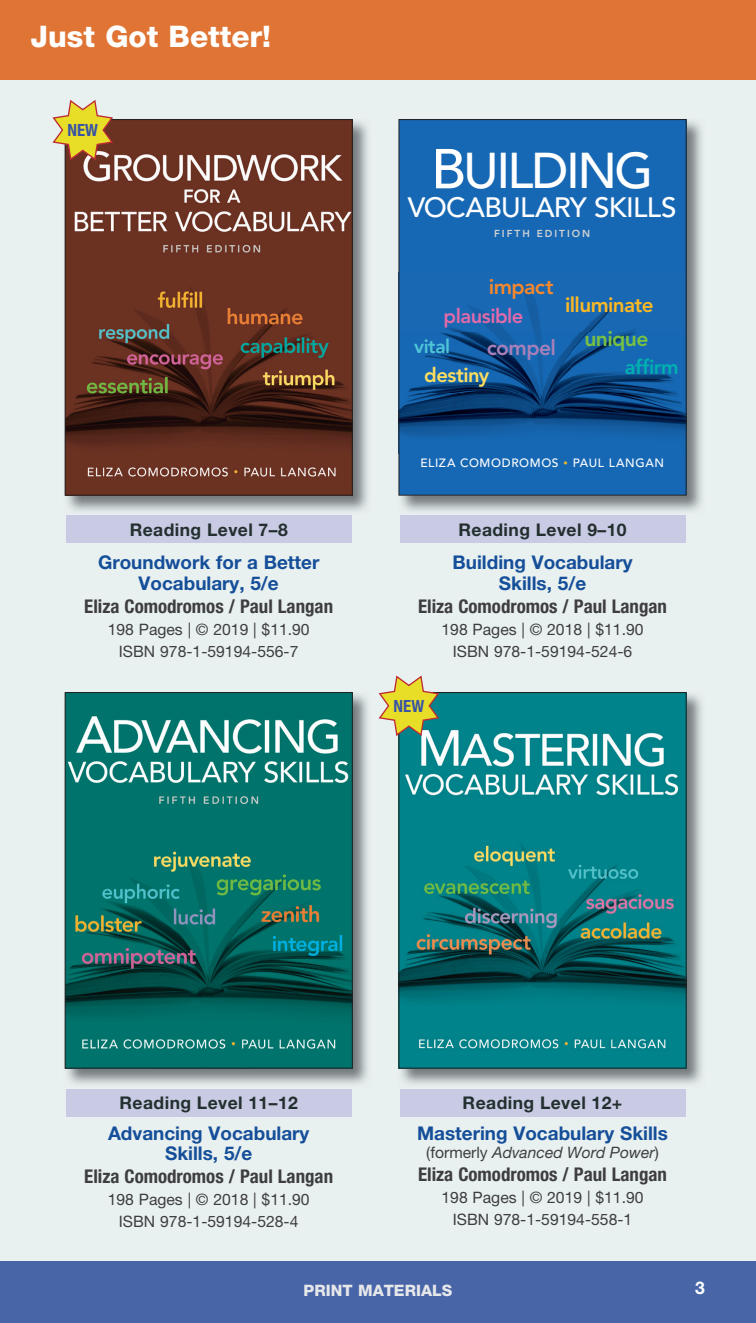
<style>
.page{position:relative;width:756px;height:1323px;background:#fff}
.page>*{position:absolute;margin:0;border:0;box-sizing:border-box;transform-origin:0 0}
.t1{font:500 49.88px "Avenir LT Pro";letter-spacing:-.05em;color:#fff}
.t2{font:800 29.75px "Helvetica Neue LT Std";color:#fff}
.t3{font:500 27.82px "Avenir LT Pro";letter-spacing:-.025em;color:#fff}
.t4{font:800 21.18px "Avenir LT Pro";color:#79c142}
.t5{font:800 21.18px "Avenir LT Pro";letter-spacing:-.025em;color:#a880b9}
.t6{font:800 21.18px "Avenir LT Pro";letter-spacing:-.025em;color:#f5882e}
.t7{font:800 20.65px "Avenir LT Pro";letter-spacing:-.025em;color:#fcb825}
.t8{font:800 20.12px "Avenir LT Pro";letter-spacing:-.025em;color:#e16aa9}
.t9{font:800 20.12px "Avenir LT Pro";color:#ffde5d}
.t10{font:800 20.12px "Avenir LT Pro";color:#00b1b0}
.t11{font:800 19.25px "Avenir LT Pro";color:#4fc5d8}
.t12{font:700 18.9px/20.5px "Helvetica Neue LT Std";color:#154e99;text-align:center}
.t13{font:700 condensed 18.9px "Helvetica Neue LT Std";color:#3e3e3f}
.t14{font:700 17.5px "Helvetica Neue LT Std";letter-spacing:.025em;color:#232f2f}
.t15{font:700 17.5px "Helvetica Neue LT Std";color:#fff}
.t16{font:700 condensed 16.8px "Helvetica Neue LT Std";color:#3954a4}
.t17{font:15.75px/22.1px "Helvetica Neue LT Std";color:#3e3e3f;text-align:center}
.t18{font:italic 15.75px "Helvetica Neue LT Std";color:#3e3e3f}
.t19{font:800 15.75px "Helvetica Neue LT Std";color:#e6e7e9}
.t20{font:500 11.9px "Avenir LT Pro";letter-spacing:.055em;color:#fff}
.t21{font:800 10.15px "Avenir LT Pro";letter-spacing:.195em;color:#d1d2d4}
.s1{font-size:55.65px}
.s2{font-size:8.58px;color:#fcb825}
.s3{font-style:normal}
</style>
<div class="page">
<hr style="left:0;top:80px;width:1px;height:1182px;background:#e8f0f0">
<div style="left:1px;top:80px;width:755px;height:1182px;background:#e8f0f0"></div>
<div style="left:0;top:0;width:756px;height:80px;background:#df7434"></div>
<div style="left:1px;top:1262px;width:755px;height:61px;background:#4865a8"></div>
<hr style="left:0;top:1262px;width:1px;height:61px;background:#4865a8">
<div style="left:66px;top:1089px;width:286px;height:28px;background:#c8cbe3"></div>
<img style="left:64px;top:692px;width:304px;height:392px">
<img style="left:67px;top:694px;width:284px;height:373px">
<div style="left:65px;top:692px;width:288px;height:377px;border:1px solid #231f20"></div>
<div style="left:400px;top:515px;width:285px;height:28px;background:#c8cbe3"></div>
<img style="left:398px;top:119px;width:304px;height:392px">
<div style="left:399px;top:120px;width:287px;height:375px;background:#1768b4"></div>
<img style="left:401px;top:283px;width:284px;height:154px">
<div style="left:399px;top:119px;width:288px;height:377px;border:1px solid #231f20"></div>
<div style="left:66px;top:515px;width:286px;height:28px;background:#c8cbe3"></div>
<img style="left:64px;top:121px;width:304px;height:390px">
<img style="left:67px;top:121px;width:284px;height:373px">
<div style="left:65px;top:119px;width:288px;height:377px;border:1px solid #231f20"></div>
<svg style="left:52px;top:100px;width:62px;height:62px"></svg>
<div style="left:400px;top:1089px;width:285px;height:28px;background:#c8cbe3"></div>
<img style="left:398px;top:694px;width:304px;height:390px">
<img style="left:401px;top:694px;width:284px;height:373px">
<div style="left:399px;top:692px;width:288px;height:377px;border:1px solid #231f20"></div>
<svg style="left:378px;top:675px;width:62px;height:62px"></svg>
<h2 class="t2" style="left:31px;top:19px;width:242px">Just Got Better!</h2>
<p class="t16" style="left:68px;top:120px;width:32px">NEW</p>
<p class="t14" style="left:130px;top:519px;width:160px">Reading Level 7–8</p>
<p class="t12" style="left:98px;top:552px;width:223px">Groundwork for a Better<br>Vocabulary, 5/e</p>
<p class="t13" style="left:84px;top:594px;width:250px">Eliza Comodromos / Paul Langan</p>
<p class="t17" style="left:108px;top:618px;width:204px">198 Pages | © 2019 | $11.90<br>ISBN 978-1-59194-556-7</p>
<h1 class="t1" style="left:431px;top:141px;width:224px"><span class="s1">B</span>UILDING</h1>
<h3 class="t3" style="left:408px;top:190px;width:271px">VOCABULARY SKILLS</h3>
<p class="t21" style="left:494px;top:228px;width:97px">FiFth Edition</p>
<h3 class="t6" style="left:489px;top:274px;width:66px">impact</h3>
<p class="t8" style="left:444px;top:304px;width:81px">plausible</p>
<p class="t11" style="left:414px;top:335px;width:37px">vital</p>
<h3 class="t5" style="left:487px;top:336px;width:71px">compel</h3>
<p class="t9" style="left:424px;top:363px;width:66px">destiny</p>
<h3 class="t7" style="left:565px;top:292px;width:90px">illuminate</h3>
<h3 class="t4" style="left:584px;top:326px;width:66px">unique</h3>
<p class="t10" style="left:625px;top:355px;width:55px">affirm</p>
<p class="t20" style="left:420px;top:456px;width:245px">ELIZA COMODROMOS <span class="s2">•</span> PAUL LANGAN</p>
<p class="t14" style="left:458px;top:519px;width:170px">Reading Level 9–10</p>
<p class="t12" style="left:453px;top:552px;width:182px">Building Vocabulary<br>Skills, 5/e</p>
<p class="t13" style="left:418px;top:594px;width:250px">Eliza Comodromos / Paul Langan</p>
<p class="t17" style="left:442px;top:618px;width:204px">198 Pages | © 2018 | $11.90<br>ISBN 978-1-59194-524-6</p>
<p class="t16" style="left:394px;top:696px;width:32px">NEW</p>
<p class="t14" style="left:120px;top:1092px;width:180px">Reading Level 11–12</p>
<p class="t12" style="left:108px;top:1122px;width:203px">Advancing Vocabulary<br>Skills, 5/e</p>
<p class="t13" style="left:84px;top:1165px;width:250px">Eliza Comodromos / Paul Langan</p>
<p class="t17" style="left:108px;top:1188px;width:204px">198 Pages | © 2018 | $11.90<br>ISBN 978-1-59194-528-4</p>
<p class="t14" style="left:463px;top:1092px;width:161px">Reading Level 12+</p>
<p class="t12" style="left:417px;top:1122px;width:252px">Mastering Vocabulary Skills</p>
<p class="t18" style="left:426px;top:1143px;width:234px"><span class="s3">(formerly</span> Advanced Word Power<span class="s3">)</span></p>
<p class="t13" style="left:418px;top:1163px;width:250px">Eliza Comodromos / Paul Langan</p>
<p class="t17" style="left:442px;top:1186px;width:204px">198 Pages | © 2019 | $11.90<br>ISBN 978-1-59194-558-1</p>
<p class="t19" style="left:304px;top:1281px;width:150px">PRINT MATERIALS</p>
<p class="t15" style="left:695px;top:1277px;width:11px">3</p>
</div>
